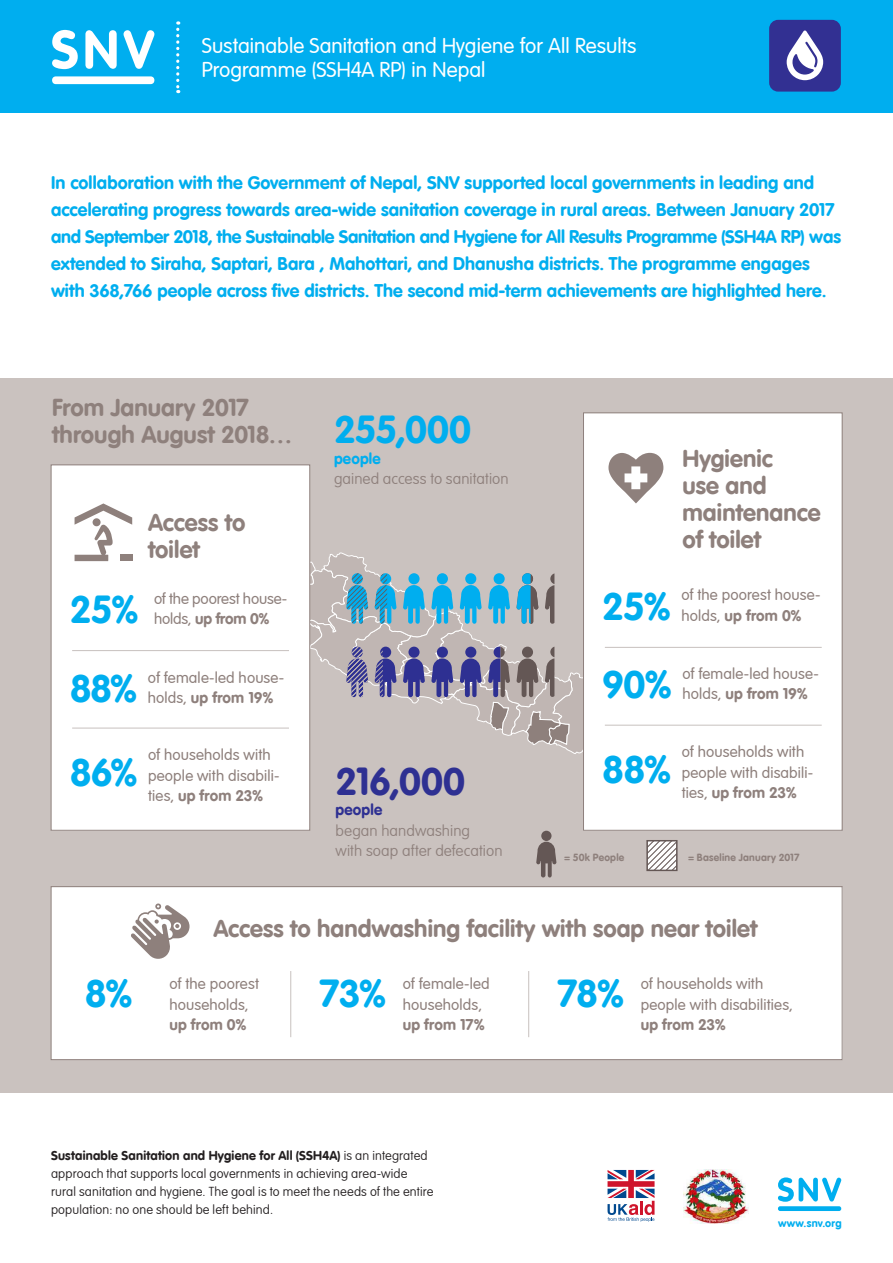
<style>
.page{position:relative;width:893px;height:1263px;background:#fff}
.page>*{position:absolute;margin:0;border:0;box-sizing:border-box;transform-origin:0 0}
._01_Heading{font:700 38.25px "VAG Rounded LT";letter-spacing:-.025em;color:#00aeef}
._01_Heading-2{font:700 38.25px "VAG Rounded LT";letter-spacing:-.01em;color:#2e3092}
._01_Heading-3{font:700 24px/27px "VAG Rounded LT";letter-spacing:.005em;color:#8e807c}
._03_Intro{font:700 24px/27px "VAG Rounded LT";color:#8e807c}
._02_Sub_heading{font:300 21px/24px "VAG Rounded LT";color:#fff}
._03_Intro-2{font:700 18px/27px "VAG Rounded LT";letter-spacing:.005em;color:#00aeef}
._01_Heading-4{font:300 15.3px/20.4px "VAG Rounded LT";letter-spacing:.01em;color:#8e807c}
._01_Heading-5{font:100 15.3px/20.4px "VAG Rounded LT";letter-spacing:.005em;color:#8e807c}
._01_Heading-6{font:300 15.3px/20.4px "VAG Rounded LT";letter-spacing:-.01em;color:#8e807c}
._07_Table_body{font:100 12.75px/18px "VAG Rounded LT";letter-spacing:.015em;color:#231f20}
._02_Sub_heading-2{font:700 10.8px "VAG Rounded LT";letter-spacing:.025em;color:#00aeef}
._01_Heading-7{font:700 10.2px "VAG Rounded LT";letter-spacing:.025em;color:#8e807c}
.s1{font-weight:700}
.s2{font-weight:700;color:#00aeef}
.s3{font-weight:700;color:#2e3092}
</style>
<div class="page">
<div style="left:0;top:378px;width:893px;height:715px;background:#cac2bf"></div>
<svg style="left:310px;top:553px;width:273px;height:206px"></svg>
<div style="left:0;top:0;width:893px;height:113px;background:#00aeef"></div>
<div style="left:50px;top:464px;width:260px;height:367px;background:#fff"></div>
<div style="left:50px;top:886px;width:793px;height:174px;background:#fff"></div>
<hr style="left:72px;top:650px;width:217px;height:1px;background:#8e807c">
<hr style="left:72px;top:728px;width:217px;height:1px;background:#8e807c">
<div style="left:583px;top:412px;width:260px;height:419px;background:#fff"></div>
<hr style="left:605px;top:647px;width:217px;height:1px;background:#8e807c">
<hr style="left:605px;top:725px;width:217px;height:1px;background:#8e807c">
<hr style="left:290px;top:971px;width:1px;height:66px;background:#8e807c">
<hr style="left:528px;top:971px;width:1px;height:66px;background:#8e807c">
<svg style="left:75px;top:503px;width:57px;height:58px;background:#ddd8d7"></svg>
<div style="left:93px;top:518px;width:8px;height:8px;background:#8e807c;border-radius:50%"></div>
<div style="left:541px;top:831px;width:10px;height:10px;background:#645755;border-radius:50%"></div>
<svg style="left:536px;top:842px;width:20px;height:35px"></svg>
<svg style="left:649px;top:843px;width:26px;height:25px"></svg>
<div style="left:646px;top:840px;width:32px;height:31px;border:2px solid #645755"></div>
<svg style="left:176px;top:21px;width:3px;height:72px"></svg>
<svg style="left:52px;top:30px;width:26px;height:39px"></svg>
<svg style="left:85px;top:30px;width:32px;height:39px"></svg>
<svg style="left:124px;top:30px;width:30px;height:39px"></svg>
<div style="left:52px;top:76px;width:102px;height:8px;background:#fff;border-radius:4px"></div>
<svg style="left:608px;top:453px;width:55px;height:50px;background:#c1b9b7"></svg>
<svg style="left:131px;top:903px;width:59px;height:57px;background:#cec8c6"></svg>
<svg style="left:778px;top:1177px;width:63px;height:25px"></svg>
<div style="left:778px;top:1206px;width:63px;height:5px;background:#00aeef;border-radius:2px"></div>
<svg style="left:607px;top:1170px;width:48px;height:52px"></svg>
<img style="left:684px;top:1169px;width:64px;height:54px">
<div style="left:769px;top:20px;width:72px;height:72px;background:#323092;border-radius:9px"></div>
<svg style="left:787px;top:31px;width:36px;height:49px"></svg>
<p class="_02_Sub_heading" style="left:202px;top:34px;width:436px">Sustainable Sanitation and Hygiene for All Results<br>Programme (SSH4A RP) in Nepal</p>
<p class="_03_Intro-2" style="left:51px;top:170px;width:792px">In collaboration with the Government of Nepal, SNV supported local governments in leading and accelerating progress towards area-wide sanitation coverage in rural areas. Between January 2017 and September 2018, the Sustainable Sanitation and Hygiene for All Results Programme (SSH4A RP) was extended to Siraha, Saptari, Bara , Mahottari, and Dhanusha districts. The programme engages with 368,766 people across five districts. The second mid-term achievements are highlighted here.</p>
<p class="_03_Intro" style="left:52px;top:394px;width:242px">From January 2017 through August 2018…</p>
<p class="_01_Heading-3" style="left:148px;top:510px;width:99px">Access to toilet</p>
<p class="_01_Heading" style="left:70px;top:587px;width:70px">25%</p>
<p class="_01_Heading-6" style="left:154px;top:589px;width:134px">of the poorest house&shy;holds, <span class="s1">up from 0%</span></p>
<p class="_01_Heading" style="left:70px;top:666px;width:69px">88%</p>
<p class="_01_Heading-4" style="left:148px;top:668px;width:138px">of female-led house&shy;holds, <span class="s1">up from 19%</span></p>
<p class="_01_Heading" style="left:70px;top:750px;width:70px">86%</p>
<p class="_01_Heading-4" style="left:148px;top:745px;width:133px">of households with people with disabili&shy;ties, <span class="s1">up from 23%</span></p>
<p class="_01_Heading" style="left:334px;top:407px;width:139px">255,000</p>
<p class="_01_Heading-5" style="left:334px;top:449px;width:176px"><span class="s2">people<br></span>gained access to sanitation</p>
<p class="_01_Heading-2" style="left:336px;top:759px;width:131px">216,000</p>
<p class="_01_Heading-5" style="left:336px;top:800px;width:168px"><span class="s3">people<br></span>began handwashing<br>with soap after defecation</p>
<p class="_01_Heading-3" style="left:682px;top:446px;width:92px">Hygienic</p>
<p class="_01_Heading-3" style="left:682px;top:473px;width:140px">use and maintenance of toilet</p>
<p class="_01_Heading" style="left:602px;top:584px;width:70px">25%</p>
<p class="_01_Heading-4" style="left:681px;top:585px;width:141px">of the poorest house&shy;holds, <span class="s1">up from 0%</span></p>
<p class="_01_Heading" style="left:602px;top:662px;width:71px">90%</p>
<p class="_01_Heading-4" style="left:682px;top:663px;width:138px">of female-led house&shy;holds, <span class="s1">up from 19%</span></p>
<p class="_01_Heading" style="left:602px;top:747px;width:71px">88%</p>
<p class="_01_Heading-4" style="left:682px;top:742px;width:133px">of households with people with disabili&shy;ties, <span class="s1">up from 23%</span></p>
<p class="_01_Heading-7" style="left:564px;top:851px;width:62px">= 50k People</p>
<p class="_01_Heading-7" style="left:688px;top:851px;width:113px">= Baseline January 2017</p>
<p class="_01_Heading" style="left:85px;top:971px;width:50px">8%</p>
<p class="_01_Heading-3" style="left:213px;top:916px;width:545px">Access to handwashing facility with soap near toilet</p>
<p class="_01_Heading-4" style="left:169px;top:974px;width:91px">of the poorest households, <span class="s1">up from 0%</span></p>
<p class="_01_Heading" style="left:319px;top:971px;width:69px">73%</p>
<p class="_01_Heading-4" style="left:641px;top:974px;width:124px">of households with</p>
<p class="_01_Heading-4" style="left:403px;top:974px;width:89px">of female-led households, <span class="s1">up from 17%</span></p>
<p class="_01_Heading" style="left:557px;top:971px;width:69px">78%</p>
<p class="_01_Heading-4" style="left:641px;top:995px;width:154px">people with disabilities, <span class="s1">up from 23%</span></p>
<p class="_07_Table_body" style="left:51px;top:1147px;width:384px"><span class="s1">Sustainable Sanitation and Hygiene for All (SSH4A)</span> is an integrated approach that supports local governments in achieving area-wide rural sanitation and hygiene. The goal is to meet the needs of the entire population: no one should be left behind.</p>
<p class="_02_Sub_heading-2" style="left:778px;top:1217px;width:65px">www.snv.org</p>
</div>
